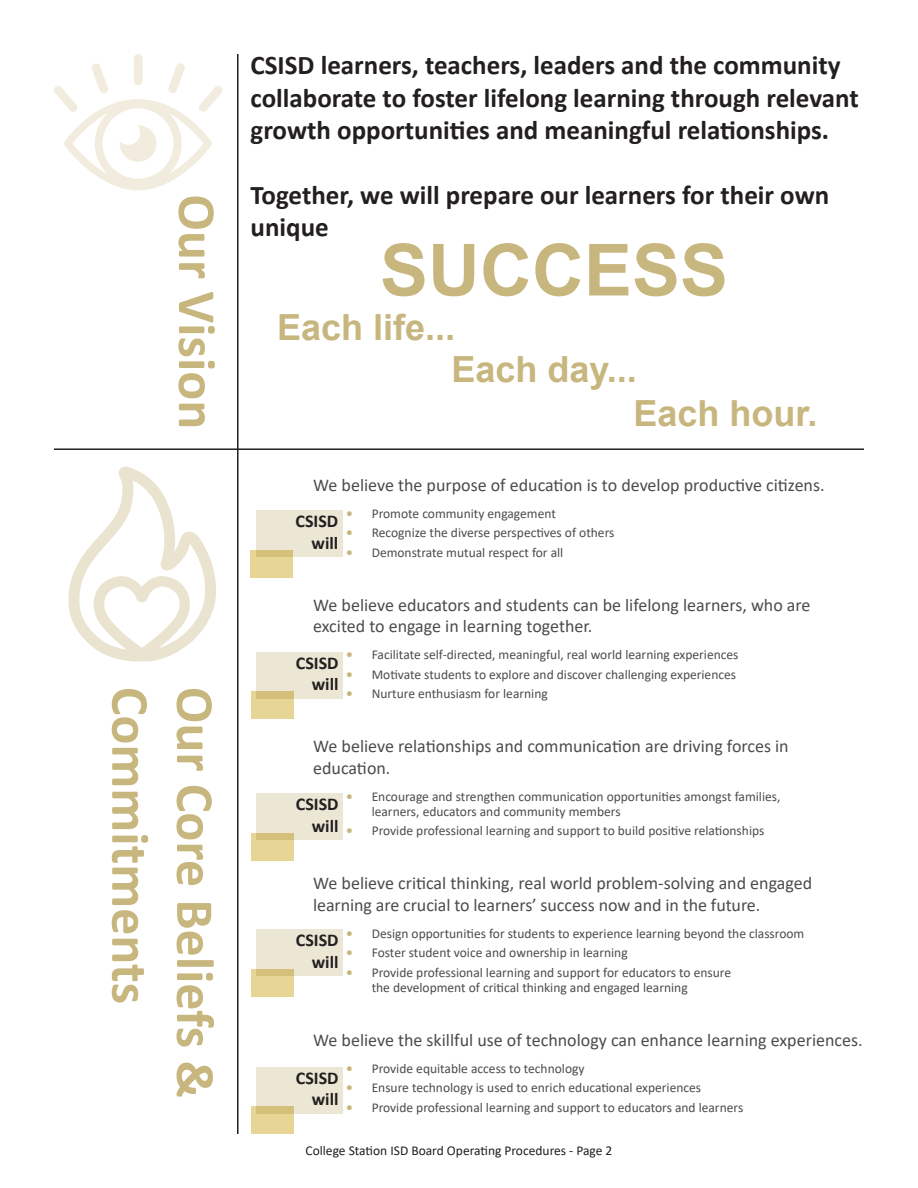
<style>
.page{position:relative;width:918px;height:1188px;background:#fff}
.page>*{position:absolute;margin:0;border:0;box-sizing:border-box;transform-origin:0 0}
.t1{font:700 72px "Arial";color:#c8b67f}
.Section_Header{font:700 54px "Calibri";color:#c8b67f}
.t2{font:700 36px "Arial";color:#c8b67f}
.Body_Text{font:700 27px/32.4px "Calibri";color:#231f20}
.Body_Text-2{font:18px/21.6px "Calibri";color:#4b4c4d}
.t3{font:700 18px "Calibri";color:#231f20}
.Body_Text-3{font:13.5px/15px "Calibri";color:#4b4c4d}
.t4{font:13.5px "Calibri";color:#231f20}
.s1{font-weight:700;color:#c8b67f}
</style>
<div class="page">
<div style="left:134px;top:54px;width:9px;height:31px;background:#f1ecde;border-radius:4px"></div>
<svg style="left:54px;top:63px;width:169px;height:127px"></svg>
<div style="left:256px;top:511px;width:86px;height:46px;background:#ece6d4"></div>
<svg style="left:251px;top:550px;width:42px;height:27px"></svg>
<svg style="left:68px;top:466px;width:148px;height:196px"></svg>
<div style="left:256px;top:652px;width:86px;height:46px;background:#ece6d4"></div>
<svg style="left:251px;top:692px;width:43px;height:27px"></svg>
<div style="left:256px;top:794px;width:86px;height:46px;background:#ece6d4"></div>
<svg style="left:251px;top:833px;width:43px;height:27px"></svg>
<div style="left:256px;top:930px;width:86px;height:46px;background:#ece6d4"></div>
<svg style="left:251px;top:969px;width:43px;height:27px"></svg>
<div style="left:256px;top:1067px;width:86px;height:47px;background:#ece6d4"></div>
<svg style="left:251px;top:1107px;width:43px;height:27px"></svg>
<hr style="left:237px;top:54px;width:2px;height:1080px;background:#231f20">
<hr style="left:54px;top:448px;width:810px;height:2px;background:#231f20">
<p class="Section_Header" style="left:235px;top:194px;width:236px;rotate:90deg">Our Vision</p>
<p class="Section_Header" style="left:168px;top:687px;width:319px;rotate:90deg">Commitments</p>
<p class="Section_Header" style="left:233px;top:687px;width:413px;rotate:90deg">Our Core Beliefs &amp;</p>
<p class="Body_Text" style="left:251px;top:49px;width:610px">CSISD learners, teachers, leaders and the community collaborate to foster lifelong learning through relevant growth opportunities and meaningful relationships.</p>
<p class="Body_Text" style="left:251px;top:178px;width:580px">Together, we will prepare our learners for their own unique</p>
<p class="t1" style="left:380px;top:219px;width:350px">SUCCESS</p>
<p class="t2" style="left:277px;top:302px;width:180px">Each life...</p>
<p class="t2" style="left:451px;top:344px;width:187px">Each day...</p>
<p class="t2" style="left:633px;top:388px;width:186px">Each hour.</p>
<p class="Body_Text-2" style="left:313px;top:473px;width:513px">We believe the purpose of education is to develop productive citizens.</p>
<p class="Body_Text-3" style="left:346px;top:505px;width:211px"><span class="s1">•</span> Promote community engagement</p>
<p class="Body_Text-3" style="left:346px;top:525px;width:270px"><span class="s1">•</span> Recognize the diverse perspectives of others</p>
<p class="Body_Text-3" style="left:346px;top:544px;width:219px"><span class="s1">•</span> Demonstrate mutual respect for all</p>
<p class="Body_Text-2" style="left:313px;top:593px;width:499px">We believe educators and students can be lifelong learners, who are excited to engage in learning together.</p>
<p class="Body_Text-3" style="left:346px;top:647px;width:394px"><span class="s1">•</span> Facilitate self-directed, meaningful, real world learning experiences</p>
<p class="Body_Text-3" style="left:346px;top:666px;width:391px"><span class="s1">•</span> Motivate students to explore and discover challenging experiences</p>
<p class="Body_Text-3" style="left:346px;top:686px;width:203px"><span class="s1">•</span> Nurture enthusiasm for learning</p>
<p class="Body_Text-2" style="left:313px;top:735px;width:477px">We believe relationships and communication are driving forces in education.</p>
<p class="Body_Text-3" style="left:372px;top:788px;width:410px;text-indent:-26px"><span class="s1">•</span> Encourage and strengthen communication opportunities amongst families, learners, educators and community members</p>
<p class="Body_Text-3" style="left:346px;top:823px;width:420px"><span class="s1">•</span> Provide professional learning and support to build positive relationships</p>
<p class="Body_Text-2" style="left:313px;top:872px;width:501px">We believe critical thinking, real world problem-solving and engaged learning are crucial to learners’ success now and in the future.</p>
<p class="Body_Text-3" style="left:346px;top:926px;width:460px"><span class="s1">•</span> Design opportunities for students to experience learning beyond the classroom</p>
<p class="Body_Text-3" style="left:346px;top:945px;width:283px"><span class="s1">•</span> Foster student voice and ownership in learning</p>
<p class="Body_Text-3" style="left:372px;top:965px;width:361px;text-indent:-26px"><span class="s1">•</span> Provide professional learning and support for educators to ensure the development of critical thinking and engaged learning</p>
<p class="Body_Text-2" style="left:313px;top:1029px;width:551px">We believe the skillful use of technology can enhance learning experiences.</p>
<p class="Body_Text-3" style="left:346px;top:1061px;width:240px"><span class="s1">•</span> Provide equitable access to technology</p>
<p class="Body_Text-3" style="left:346px;top:1080px;width:357px"><span class="s1">•</span> Ensure technology is used to enrich educational experiences</p>
<p class="Body_Text-3" style="left:346px;top:1100px;width:399px"><span class="s1">•</span> Provide professional learning and support to educators and learners</p>
<p class="t3" style="left:296px;top:508px;width:44px">CSISD</p>
<p class="t3" style="left:312px;top:530px;width:28px">will</p>
<p class="t3" style="left:296px;top:650px;width:44px">CSISD</p>
<p class="t3" style="left:312px;top:671px;width:28px">will</p>
<p class="t3" style="left:296px;top:791px;width:44px">CSISD</p>
<p class="t3" style="left:312px;top:813px;width:28px">will</p>
<p class="t3" style="left:296px;top:927px;width:44px">CSISD</p>
<p class="t3" style="left:312px;top:949px;width:28px">will</p>
<p class="t3" style="left:296px;top:1065px;width:44px">CSISD</p>
<p class="t3" style="left:312px;top:1087px;width:28px">will</p>
<p class="t4" style="left:306px;top:1141px;width:308px">College Station ISD Board Operating Procedures - Page 2</p>
</div>
